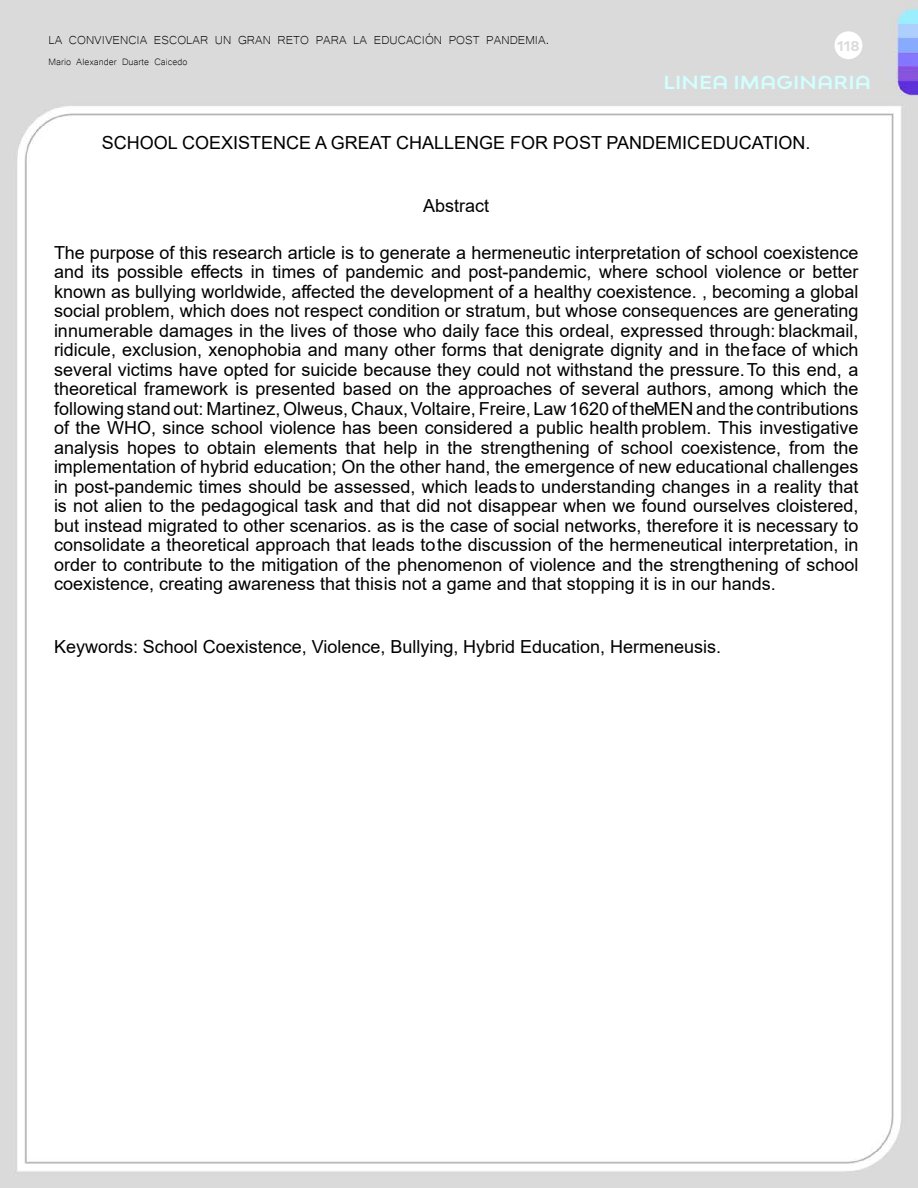
<style>
.page{position:relative;width:918px;height:1188px;background:#fff}
.page>*{position:absolute;margin:0;border:0;box-sizing:border-box;transform-origin:0 0}
.t1{font:18px/19.5px "Arial";color:#000;text-align:justify}
.t2{font:700 expanded 18px "Bw Modelica SS01";letter-spacing:.01em;color:#d2ffff}
.t3{font:15px "Microsoft Yi Baiti";color:#000}
.t4{font:700 expanded 13.5px "Bw Modelica SS01";color:#dbdbdb}
.t5{font:12px "Microsoft Yi Baiti";color:#000}
</style>
<div class="page">
<img style="left:0;top:0;width:918px;height:1188px">
<div style="left:835px;top:31px;width:27px;height:28px;background:#fff;border-radius:50%"></div>
<div style="left:54px;top:199px;width:804px;height:17px;background:#fff"></div>
<p class="t3" style="left:48px;top:31px;width:502px">LA CONVIVENCIA ESCOLAR UN GRAN RETO PARA LA EDUCACIÓN POST PANDEMIA.</p>
<p class="t5" style="left:48px;top:54px;width:140px">Mario Alexander Duarte Caicedo</p>
<p class="t4" style="left:837px;top:37px;width:24px">118</p>
<p class="t2" style="left:663px;top:71px;width:209px">LINEA IMAGINARIA</p>
<p class="t1" style="left:102px;top:133px;width:710px">SCHOOL COEXISTENCE A GREAT CHALLENGE FOR POST PANDEMIC EDUCATION.</p>
<p class="t1" style="left:423px;top:196px;width:68px">Abstract</p>
<p class="t1" style="left:54px;top:243px;width:806px">The purpose of this research article is to generate a hermeneutic interpretation of school coexistence and its possible effects in times of pandemic and post-pandemic, where school violence or better known as bullying worldwide, affected the development of a healthy coexistence. , becoming a global social problem, which does not respect condition or stratum, but whose consequences are generating innumerable damages in the lives of those who daily face this ordeal, expressed through: blackmail, ridicule, exclusion, xenophobia and many other forms that denigrate dignity and in the face of which several victims have opted for suicide because they could not withstand the pressure. To this end, a theoretical framework is presented based on the approaches of several authors, among which the following stand out: Martinez, Olweus, Chaux, Voltaire, Freire, Law 1620 of the MEN and the contributions of the WHO, since school violence has been considered a public health problem. This investigative analysis hopes to obtain elements that help in the strengthening of school coexistence, from the implementation of hybrid education; On the other hand, the emergence of new educational challenges in post-pandemic times should be assessed, which leads to understanding changes in a reality that is not alien to the pedagogical task and that did not disappear when we found ourselves cloistered, but instead migrated to other scenarios. as is the case of social networks, therefore it is necessary to consolidate a theoretical approach that leads to the discussion of the hermeneutical interpretation, in order to contribute to the mitigation of the phenomenon of violence and the strengthening of school coexistence, creating awareness that this is not a game and that stopping it is in our hands.</p>
<p class="t1" style="left:54px;top:637px;width:669px">Keywords: School Coexistence, Violence, Bullying, Hybrid Education, Hermeneusis.</p>
</div>
